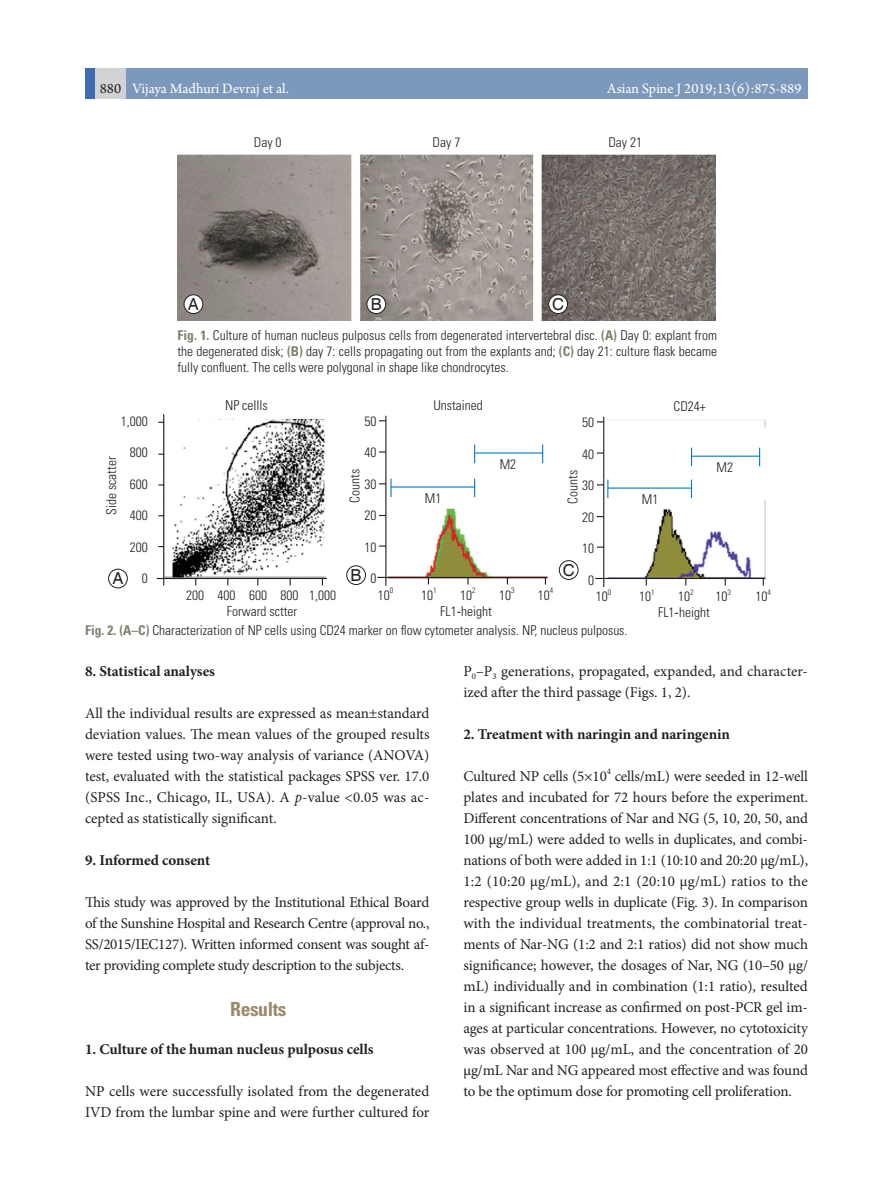
<style>
.page{position:relative;width:893px;height:1191px;background:#fff}
.page>*{position:absolute;margin:0;border:0;box-sizing:border-box;transform-origin:0 0}
.본문_대제목{font:700 condensed 19.5px "Univers LT Std";letter-spacing:-.02em;color:#998a6b}
.t1{font:16.5px "Helvetica";color:#231f20}
.본문_내용_첫문단{font:15px/21px "Minion Pro";letter-spacing:-.005em;color:#231f20;text-align:justify}
.본문_중제목{font:700 15px "Minion Pro";letter-spacing:-.005em;color:#231f20}
.t2{font:15px "Arno Pro";color:#fff}
.표_그림설명{font:300 condensed 13.5px/16.2px "Univers LT Std";color:#231f20;text-align:justify}
.본문_내용_첫문단-2{font:8.7px "Minion Pro";color:#231f20}
.표_그림설명-2{font:300 condensed 7.8px "Univers LT Std";color:#231f20}
.s1{color:#231f20}
.s2{font-weight:700;color:#82806e}
.s3{font-weight:400}
.s4{font-style:italic}
</style>
<div class="page">
<div style="left:85px;top:68px;width:58px;height:31px;background:#d1d2d4"></div>
<div style="left:126px;top:68px;width:682px;height:31px;background:#7c98bb"></div>
<div style="left:85px;top:68px;width:10px;height:31px;background:#406ab4"></div>
<img style="left:178px;top:154px;width:537px;height:166px">
<div style="left:184px;top:295px;width:19px;height:18px;background:#fff;border-radius:50%"></div>
<div style="left:184px;top:295px;width:19px;height:19px;border:1px solid #231f20;border-radius:50%"></div>
<div style="left:367px;top:295px;width:19px;height:18px;background:#fff;border-radius:50%"></div>
<div style="left:367px;top:295px;width:19px;height:19px;border:1px solid #231f20;border-radius:50%"></div>
<div style="left:549px;top:295px;width:18px;height:18px;background:#fff;border-radius:50%"></div>
<div style="left:548px;top:295px;width:20px;height:19px;border:1px solid #231f20;border-radius:50%"></div>
<img style="left:156px;top:414px;width:609px;height:173px">
<div style="left:108px;top:569px;width:20px;height:19px;border:1px solid #231f20;border-radius:50%"></div>
<div style="left:347px;top:566px;width:18px;height:18px;background:#fff;border-radius:50%"></div>
<div style="left:346px;top:565px;width:20px;height:19px;border:1px solid #231f20;border-radius:50%"></div>
<div style="left:559px;top:560px;width:19px;height:19px;background:#fff;border-radius:50%"></div>
<div style="left:559px;top:560px;width:19px;height:19px;border:1px solid #231f20;border-radius:50%"></div>
<hr style="left:163px;top:414px;width:1px;height:171px;background:#231f20">
<hr style="left:157px;top:578px;width:170px;height:1px;background:#231f20">
<hr style="left:385px;top:416px;width:1px;height:170px;background:#231f20">
<hr style="left:377px;top:577px;width:170px;height:1px;background:#231f20">
<hr style="left:391px;top:486px;width:84px;height:1px;background:#007ec5">
<hr style="left:475px;top:452px;width:68px;height:1px;background:#007ec5">
<svg style="left:379px;top:478px;width:13px;height:19px"></svg>
<svg style="left:474px;top:444px;width:1px;height:19px"></svg>
<svg style="left:474px;top:478px;width:1px;height:19px"></svg>
<svg style="left:542px;top:444px;width:1px;height:19px"></svg>
<hr style="left:603px;top:417px;width:1px;height:170px;background:#231f20">
<hr style="left:595px;top:578px;width:170px;height:1px;background:#231f20">
<svg style="left:597px;top:546px;width:7px;height:2px"></svg>
<hr style="left:608px;top:487px;width:84px;height:1px;background:#007ec5">
<hr style="left:692px;top:455px;width:68px;height:2px;background:#007ec5">
<svg style="left:597px;top:479px;width:11px;height:19px"></svg>
<svg style="left:691px;top:448px;width:1px;height:18px"></svg>
<svg style="left:691px;top:479px;width:1px;height:19px"></svg>
<svg style="left:759px;top:448px;width:1px;height:18px"></svg>
<p class="t2" style="left:100px;top:80px;width:191px"><span class="s1">880</span> Vijaya Madhuri Devraj et al.</p>
<p class="t2" style="left:607px;top:80px;width:196px">Asian Spine J 2019;13(6):875-889</p>
<p class="표_그림설명" style="left:254px;top:134px;width:29px">Day 0</p>
<p class="표_그림설명" style="left:433px;top:134px;width:29px">Day 7</p>
<p class="표_그림설명" style="left:608px;top:134px;width:35px">Day 21</p>
<p class="t1" style="left:188px;top:295px;width:13px">A</p>
<p class="t1" style="left:371px;top:295px;width:13px">B</p>
<p class="t1" style="left:552px;top:295px;width:13px">C</p>
<p class="표_그림설명" style="left:178px;top:327px;width:541px"><span class="s2">Fig. 1.</span> Culture of human nucleus pulposus cells from degenerated intervertebral disc. <span class="s2">(A)</span> Day 0: explant from the degenerated disk; <span class="s2">(B)</span> day 7: cells propagating out from the explants and; <span class="s2">(C)</span> day 21: culture flask became fully confluent. The cells were polygonal in shape like chondrocytes.</p>
<p class="표_그림설명" style="left:225px;top:397px;width:44px">NP ceIIIs</p>
<p class="표_그림설명" style="left:433px;top:397px;width:51px">Unstained</p>
<p class="표_그림설명" style="left:121px;top:413px;width:28px">1,000</p>
<p class="표_그림설명" style="left:130px;top:444px;width:19px">800</p>
<p class="표_그림설명" style="left:130px;top:476px;width:19px">600</p>
<p class="표_그림설명" style="left:130px;top:507px;width:19px">400</p>
<p class="표_그림설명" style="left:130px;top:539px;width:19px">200</p>
<p class="표_그림설명" style="left:142px;top:570px;width:7px">0</p>
<p class="표_그림설명" style="left:364px;top:413px;width:13px">50</p>
<p class="표_그림설명" style="left:364px;top:444px;width:13px">40</p>
<p class="표_그림설명" style="left:364px;top:476px;width:13px">30</p>
<p class="표_그림설명" style="left:364px;top:507px;width:13px">20</p>
<p class="표_그림설명" style="left:364px;top:539px;width:13px">10</p>
<p class="표_그림설명" style="left:370px;top:570px;width:7px">0</p>
<p class="표_그림설명" style="left:582px;top:414px;width:13px">50</p>
<p class="표_그림설명" style="left:582px;top:445px;width:13px">40</p>
<p class="표_그림설명" style="left:582px;top:477px;width:13px">30</p>
<p class="표_그림설명" style="left:582px;top:508px;width:13px">20</p>
<p class="표_그림설명" style="left:582px;top:540px;width:13px">10</p>
<p class="표_그림설명" style="left:588px;top:571px;width:7px">0</p>
<p class="표_그림설명" style="left:103px;top:515px;width:60px;rotate:-90deg">Side scatter</p>
<p class="표_그림설명" style="left:500px;top:456px;width:18px">M2</p>
<p class="표_그림설명" style="left:347px;top:503px;width:35px;rotate:-90deg">Counts</p>
<p class="표_그림설명" style="left:565px;top:504px;width:35px;rotate:-90deg">Counts</p>
<p class="표_그림설명" style="left:425px;top:490px;width:18px">M1</p>
<p class="t1" style="left:112px;top:569px;width:13px">A</p>
<p class="t1" style="left:350px;top:565px;width:13px">B</p>
<p class="t1" style="left:563px;top:560px;width:13px">C</p>
<p class="표_그림설명" style="left:674px;top:398px;width:34px">CD24+</p>
<p class="표_그림설명" style="left:642px;top:491px;width:18px">M1</p>
<p class="표_그림설명" style="left:717px;top:459px;width:18px">M2</p>
<p class="표_그림설명" style="left:186px;top:587px;width:151px">200 400 600 800 1,000</p>
<p class="표_그림설명" style="left:227px;top:603px;width:72px">Forward sctter</p>
<p class="표_그림설명" style="left:378px;top:587px;width:13px">10</p>
<p class="표_그림설명-2" style="left:390px;top:586px;width:5px">0</p>
<p class="표_그림설명" style="left:421px;top:587px;width:13px">10</p>
<p class="표_그림설명-2" style="left:433px;top:586px;width:5px">1</p>
<p class="표_그림설명" style="left:460px;top:587px;width:13px">10</p>
<p class="표_그림설명-2" style="left:472px;top:586px;width:5px">2</p>
<p class="표_그림설명" style="left:499px;top:587px;width:13px">10</p>
<p class="표_그림설명-2" style="left:511px;top:586px;width:5px">3</p>
<p class="표_그림설명" style="left:538px;top:587px;width:13px">10</p>
<p class="표_그림설명-2" style="left:550px;top:586px;width:5px">4</p>
<p class="표_그림설명" style="left:440px;top:603px;width:53px">FL1<span class="s3">-</span>height</p>
<p class="표_그림설명" style="left:596px;top:588px;width:13px">10</p>
<p class="표_그림설명-2" style="left:608px;top:587px;width:5px">0</p>
<p class="표_그림설명" style="left:639px;top:588px;width:13px">10</p>
<p class="표_그림설명-2" style="left:651px;top:587px;width:5px">1</p>
<p class="표_그림설명" style="left:678px;top:588px;width:13px">10</p>
<p class="표_그림설명-2" style="left:690px;top:587px;width:5px">2</p>
<p class="표_그림설명" style="left:716px;top:588px;width:13px">10</p>
<p class="표_그림설명-2" style="left:728px;top:587px;width:5px">3</p>
<p class="표_그림설명" style="left:756px;top:588px;width:13px">10</p>
<p class="표_그림설명-2" style="left:768px;top:587px;width:5px">4</p>
<p class="표_그림설명" style="left:658px;top:604px;width:53px">FL1<span class="s3">-</span>height</p>
<p class="표_그림설명" style="left:85px;top:622px;width:544px"><span class="s2">Fig. 2. (A–C)</span> Characterization of NP cells using CD24 marker on flow cytometer analysis. NP, nucleus pulposus.</p>
<p class="본문_중제목" style="left:85px;top:660px;width:131px">8. Statistical analyses</p>
<p class="본문_내용_첫문단" style="left:85px;top:702px;width:346px">All the individual results are expressed as mean±standard deviation values. The mean values of the grouped results were tested using two-way analysis of variance (ANOVA) test, evaluated with the statistical packages SPSS ver. 17.0 (SPSS Inc., Chicago, IL, USA). A <span class="s4">p</span>-value &lt;0.05 was ac&shy;cepted as statistically significant.</p>
<p class="본문_중제목" style="left:85px;top:849px;width:127px">9. Informed consent</p>
<p class="본문_내용_첫문단" style="left:85px;top:891px;width:346px">This study was approved by the Institutional Ethical Board of the Sunshine Hospital and Research Centre (approval no., SS/2015/IEC127). Written informed consent was sought af&shy;ter providing complete study description to the subjects.</p>
<p class="본문_대제목" style="left:230px;top:997px;width:58px">Results</p>
<p class="본문_중제목" style="left:85px;top:1038px;width:290px">1. Culture of the human nucleus pulposus cells</p>
<p class="본문_내용_첫문단" style="left:85px;top:1080px;width:346px">NP cells were successfully isolated from the degenerated<br>IVD from the lumbar spine and were further cultured for</p>
<p class="본문_내용_첫문단" style="left:463px;top:660px;width:346px">P<sub>0</sub>–P<sub>3</sub> generations, propagated, expanded, and character&shy;ized after the third passage (Figs. 1, 2).</p>
<p class="본문_중제목" style="left:463px;top:723px;width:268px">2. Treatment with naringin and naringenin</p>
<p class="본문_내용_첫문단" style="left:463px;top:765px;width:145px">Cultured NP cells (5×10</p>
<p class="본문_내용_첫문단-2" style="left:607px;top:765px;width:6px">4</p>
<p class="본문_내용_첫문단" style="left:463px;top:765px;width:346px;text-indent:151px">cells/mL) were seeded in 12-well plates and incubated for 72 hours before the experiment.<br>Different concentrations of Nar and NG (5, 10, 20, 50, and 100 μg/mL) were added to wells in duplicates, and combi&shy;nations of both were added in 1:1 (10:10 and 20:20 μg/mL), 1:2 (10:20 μg/mL), and 2:1 (20:10 μg/mL) ratios to the respective group wells in duplicate (Fig. 3). In comparison with the individual treatments, the combinatorial treat&shy;ments of Nar-NG (1:2 and 2:1 ratios) did not show much significance; however, the dosages of Nar, NG (10–50 μg/ mL) individually and in combination (1:1 ratio), resulted in a significant increase as confirmed on post-PCR gel im&shy;ages at particular concentrations. However, no cytotoxicity was observed at 100 μg/mL, and the concentration of 20 μg/mL Nar and NG appeared most effective and was found to be the optimum dose for promoting cell proliferation.</p>
</div>
